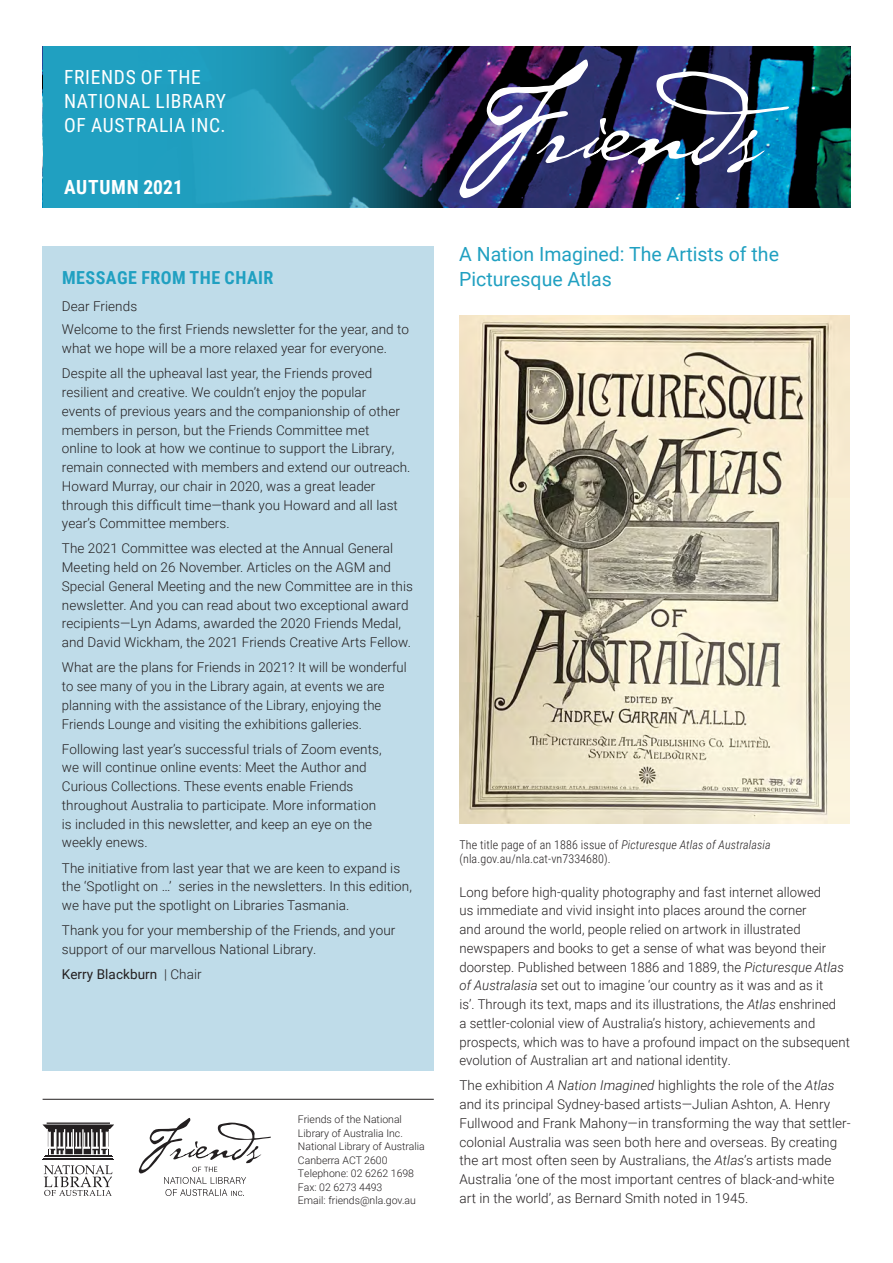
<style>
.page{position:relative;width:893px;height:1263px;background:#fff}
.page>*{position:absolute;margin:0;border:0;box-sizing:border-box;transform-origin:0 0}
.article_headings{font:19.5px "Roboto";color:#20a0c1}
.friends_in_masthead{font:19.5px/24px "Roboto Condensed";letter-spacing:.035em;color:#fff}
.date_in_masthead{font:700 19.5px "Roboto Condensed";letter-spacing:.03em;color:#fff}
.section_headings{font:700 18px "Roboto Condensed";letter-spacing:.025em;color:#20a0c1}
.body_text{font:300 13.5px/18.8px "Roboto";letter-spacing:.005em;color:#231f20}
.body_text-2{font:13.5px "Roboto";letter-spacing:.005em;color:#231f20}
.author_name{font:300 13.5px "Roboto";letter-spacing:.005em;color:#231f20}
.caption{font:300 12px/13.5px "Roboto Condensed";letter-spacing:.01em;color:#231f20}
.in_association{font:300 10.5px/13.5px "Roboto";color:#231f20}
.s1{font-weight:300}
.s2{font-style:italic}
</style>
<div class="page">
<img style="left:459px;top:315px;width:391px;height:508px">
<img style="left:446px;top:47px;width:404px;height:161px">
<svg style="left:43px;top:47px;width:403px;height:161px;fill:#209fc0"></svg>
<svg style="left:459px;top:60px;width:330px;height:138px"></svg>
<div style="left:43px;top:247px;width:391px;height:824px;background:#bfdce9"></div>
<hr style="left:43px;top:1099px;width:391px;height:1px;background:#231f20">
<svg style="left:43px;top:1122px;width:71px;height:32px"></svg>
<hr style="left:45px;top:1155px;width:67px;height:1px;background:#231f20">
<hr style="left:44px;top:1157px;width:68px;height:1px;background:#231f20">
<hr style="left:44px;top:1158px;width:69px;height:1px;background:#231f20">
<hr style="left:43px;top:1160px;width:71px;height:1px;background:#231f20">
<svg style="left:44px;top:1165px;width:68px;height:31px"></svg>
<svg style="left:139px;top:1118px;width:132px;height:78px"></svg>
<p class="friends_in_masthead" style="left:64px;top:65px;width:163px">FRIENDS OF THE<br>NATIONAL LIBRARY<br>OF AUSTRALIA INC.</p>
<p class="date_in_masthead" style="left:64px;top:173px;width:120px">AUTUMN 2021</p>
<p class="article_headings" style="left:459px;top:240px;width:321px">A Nation Imagined: The Artists of the</p>
<p class="section_headings" style="left:62px;top:264px;width:213px">MESSAGE FROM THE CHAIR</p>
<p class="article_headings" style="left:459px;top:266px;width:154px">Picturesque Atlas</p>
<p class="author_name" style="left:62px;top:297px;width:77px">Dear Friends</p>
<p class="body_text" style="left:62px;top:320px;width:349px">Welcome to the first Friends newsletter for the year, and to what we hope will be a more relaxed year for everyone.</p>
<p class="body_text" style="left:62px;top:364px;width:350px">Despite all the upheaval last year, the Friends proved resilient and creative. We couldn’t enjoy the popular<br>events of previous years and the companionship of other members in person, but the Friends Committee met<br>online to look at how we continue to support the Library, remain connected with members and extend our outreach.<br>Howard Murray, our chair in 2020, was a great leader through this difficult time—thank you Howard and all last year’s Committee members.</p>
<p class="body_text" style="left:62px;top:539px;width:353px">The 2021 Committee was elected at the Annual General Meeting held on 26 November. Articles on the AGM and Special General Meeting and the new Committee are in this newsletter. And you can read about two exceptional award recipients—Lyn Adams, awarded the 2020 Friends Medal, and David Wickham, the 2021 Friends Creative Arts Fellow.</p>
<p class="body_text" style="left:62px;top:658px;width:346px">What are the plans for Friends in 2021? It will be wonderful to see many of you in the Library again, at events we are planning with the assistance of the Library, enjoying the Friends Lounge and visiting the exhibitions galleries.</p>
<p class="body_text" style="left:62px;top:739px;width:321px">Following last year’s successful trials of Zoom events, we will continue online events: Meet the Author and Curious Collections. These events enable Friends throughout Australia to participate. More information is included in this newsletter, and keep an eye on the weekly enews.</p>
<p class="body_text" style="left:62px;top:858px;width:352px">The initiative from last year that we are keen to expand is the ‘Spotlight on …’ series in the newsletters. In this edition, we have put the spotlight on Libraries Tasmania.</p>
<p class="body_text" style="left:62px;top:920px;width:335px">Thank you for your membership of the Friends, and your support of our marvellous National Library.</p>
<p class="body_text-2" style="left:62px;top:965px;width:141px">Kerry Blackburn <span class="s1">| Chair</span></p>
<p class="caption" style="left:459px;top:838px;width:313px">The title page of an 1886 issue of <span class="s2">Picturesque Atlas of Australasia </span>(nla.gov.au/nla.cat-vn7334680).</p>
<p class="body_text" style="left:459px;top:882px;width:392px">Long before high-quality photography and fast internet allowed<br>us immediate and vivid insight into places around the corner<br>and around the world, people relied on artwork in illustrated newspapers and books to get a sense of what was beyond their doorstep. Published between 1886 and 1889, the <span class="s2">Picturesque Atlas of Australasia</span> set out to imagine ‘our country as it was and as it<br>is’. Through its text, maps and its illustrations, the <span class="s2">Atlas</span> enshrined<br>a settler-colonial view of Australia’s history, achievements and prospects, which was to have a profound impact on the subsequent evolution of Australian art and national identity.</p>
<p class="body_text" style="left:459px;top:1076px;width:393px">The exhibition <span class="s2">A Nation Imagined</span> highlights the role of the <span class="s2">Atlas </span>and its principal Sydney-based artists—Julian Ashton, A. Henry Fullwood and Frank Mahony—in transforming the way that settler&shy;colonial Australia was seen both here and overseas. By creating the art most often seen by Australians, the <span class="s2">Atlas</span>’s artists made Australia ‘one of the most important centres of black-and-white art in the world’, as Bernard Smith noted in 1945.</p>
<p class="in_association" style="left:298px;top:1112px;width:128px">Friends of the National<br>Library of Australia Inc.<br>National Library of Australia<br>Canberra ACT 2600<br>Telephone: 02 6262 1698<br>Fax: 02 6273 4493<br>Email: friends@nla.gov.au</p>
</div>
